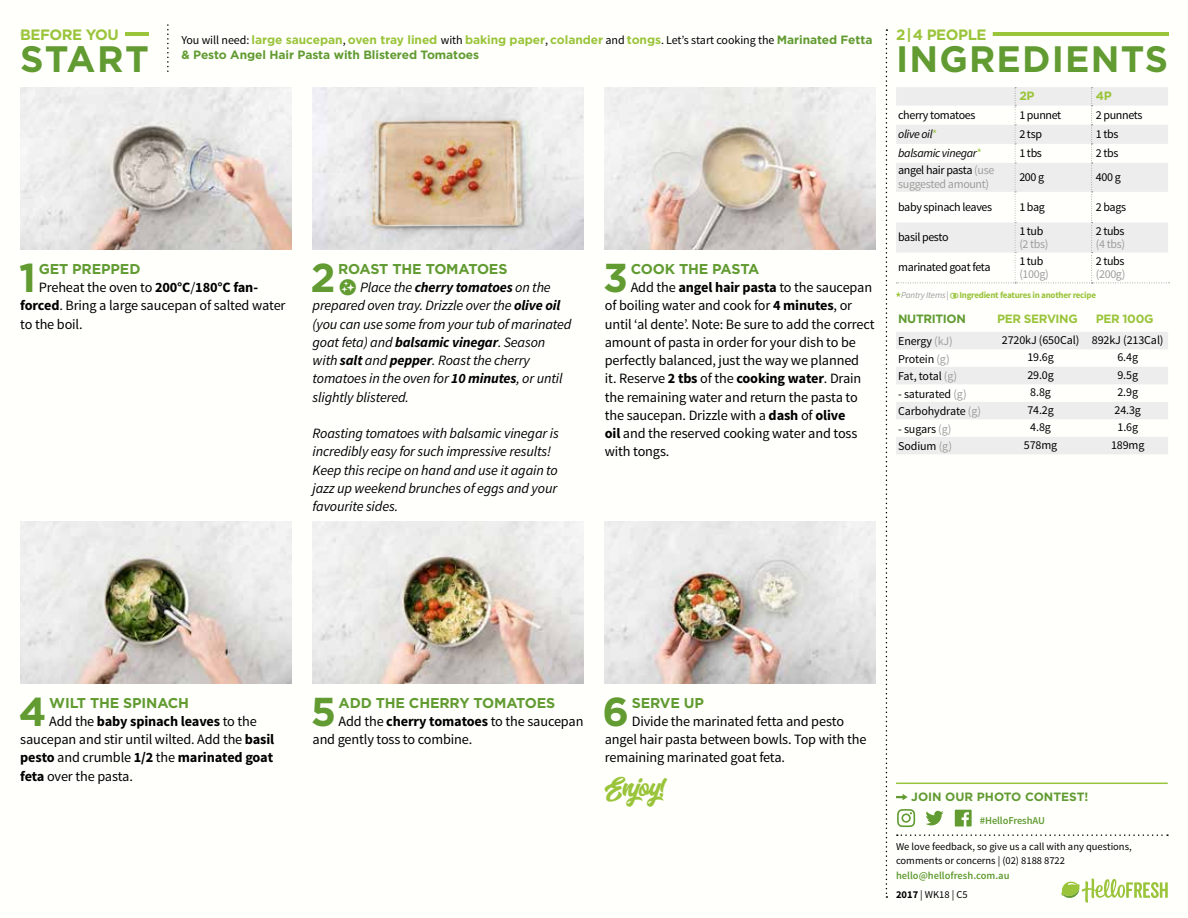
<style>
.page{position:relative;width:1188px;height:918px;background:#fff}
.page>*{position:absolute;margin:0;border:0;box-sizing:border-box;transform-origin:0 0}
.t1{font:700 40.35px "Gotham";color:#619b31}
.t2{font:700 36.75px "Gotham";letter-spacing:.035em;color:#619b31}
.t3{font:27px "Aerokids";letter-spacing:-.01em;color:#9ac43a}
.t4{font:700 15px "Gotham";letter-spacing:-.03em;color:#9ac43a}
.t5{font:14.25px/18.3px "Source Sans Pro";letter-spacing:-.01em;color:#000}
.t6{font:italic 14.25px/18.3px "Source Sans Pro";letter-spacing:-.01em;color:#000}
.t7{font:700 14.25px "Gotham";letter-spacing:-.01em;color:#619b31}
.t8{font:12px "Source Sans Pro";letter-spacing:-.03em;color:#000}
.t9{font:700 12px/15.6px "Gotham";letter-spacing:-.005em;color:#619b31}
.t10{font:12px "Source Sans Pro";letter-spacing:-.01em;color:#000}
.t11{font:12px/13.5px "Source Sans Pro";letter-spacing:-.03em;color:#9d9d9c}
.t12{font:italic 12px "Source Sans Pro";letter-spacing:-.03em;color:#000}
.t13{font:700 12px "Gotham";letter-spacing:-.03em;color:#9ac43a}
.t14{font:700 12px "Gotham";letter-spacing:-.03em;color:#619b31}
.t15{font:10.5px/14.5px "Source Sans Pro";color:#000}
.t16{font:600 10.5px/19px "Source Sans Pro";letter-spacing:-.005em;color:#619b31}
.t17{font:700 9px "Source Sans Pro";letter-spacing:-.03em;color:#9ac43a}
.s1{color:#fff}
.s2{font-family:"Source Sans Pro";font-weight:400;color:#000}
.s3{color:#9ac43a}
.s4{font-weight:700}
.s5{font-style:normal;color:#9ac43a}
.s6{color:#000}
.s7{font-weight:400;font-style:italic;color:#9d9d9c}
.s8{font-weight:400;color:#9d9d9c}
.s9{color:#9d9d9c}
.s10{font-weight:700;color:#000}
.s11{font-weight:400;color:#000}
</style>
<div class="page">
<hr style="left:896px;top:783px;width:272px;height:1px;background:#9ac43a">
<svg style="left:897px;top:834px;width:271px;height:2px"></svg>
<svg style="left:896px;top:794px;width:12px;height:6px"></svg>
<svg style="left:897px;top:809px;width:18px;height:18px"></svg>
<svg style="left:925px;top:811px;width:19px;height:14px"></svg>
<svg style="left:955px;top:810px;width:17px;height:16px"></svg>
<svg style="left:1061px;top:879px;width:107px;height:24px"></svg>
<svg style="left:896px;top:87px;width:274px;height:197px"></svg>
<hr style="left:896px;top:32px;width:272px;height:4px;background:#9ac43a">
<div style="left:896px;top:29px;width:97px;height:11px;background:#fffffc"></div>
<svg style="left:896px;top:292px;width:5px;height:5px"></svg>
<svg style="left:896px;top:332px;width:272px;height:122px"></svg>
<img style="left:20px;top:88px;width:272px;height:162px">
<img style="left:312px;top:88px;width:272px;height:162px">
<img style="left:604px;top:88px;width:272px;height:162px">
<img style="left:20px;top:521px;width:272px;height:162px">
<img style="left:312px;top:521px;width:272px;height:162px">
<img style="left:604px;top:521px;width:272px;height:162px">
<svg style="left:886px;top:29px;width:1px;height:869px"></svg>
<hr style="left:20px;top:32px;width:129px;height:3px;background:#9ac43a">
<div style="left:20px;top:29px;width:105px;height:11px;background:#fffffc"></div>
<p class="t4" style="left:20px;top:25px;width:106px">BEFORE YOU<span class="s1">-</span></p>
<h2 class="t2" style="left:20px;top:35px;width:130px">START</h2>
<p class="t9" style="left:181px;top:31px;width:693px"><span class="s2">You will need:</span> <span class="s3">large saucepan</span><span class="s2">,</span> <span class="s3">oven tray lined</span> <span class="s2">with</span> <span class="s3">baking paper</span><span class="s2">,</span> <span class="s3">colander</span> <span class="s2">and</span> <span class="s3">tongs</span><span class="s2">. Let’s start cooking the</span> Marinated Fetta &amp; Pesto Angel Hair Pasta with Blistered Tomatoes</p>
<h1 class="t1" style="left:19px;top:251px;width:19px">1</h1>
<p class="t7" style="left:39px;top:259px;width:103px">GET PREPPED</p>
<p class="t5" style="left:20px;top:279px;width:267px;text-indent:18px">Preheat the oven to <span class="s4">200°C</span>/<span class="s4">180°C fan&shy;forced</span>. Bring a large saucepan of salted water to the boil.</p>
<h1 class="t1" style="left:311px;top:251px;width:27px">2</h1>
<p class="t7" style="left:338px;top:259px;width:171px">ROAST THE TOMATOES</p>
<p class="t6" style="left:313px;top:278px;width:261px;text-indent:48px">Place the <span class="s4">cherry tomatoes</span> on the prepared oven tray. Drizzle over the <span class="s4">olive oil </span>(you can use some from your tub of marinated goat feta) and <span class="s4">balsamic vinegar</span>. Season with <span class="s4">salt</span> and <span class="s4">pepper</span>. Roast the cherry tomatoes in the oven for <span class="s4">10 minutes</span>, or until slightly blistered.</p>
<p class="t6" style="left:313px;top:424px;width:248px">Roasting tomatoes with balsamic vinegar is incredibly easy for such impressive results!<br>Keep this recipe on hand and use it again to jazz up weekend brunches of eggs and your favourite sides.</p>
<h1 class="t1" style="left:603px;top:251px;width:27px">3</h1>
<p class="t7" style="left:631px;top:259px;width:130px">COOK THE PASTA</p>
<p class="t5" style="left:605px;top:279px;width:271px;text-indent:26px">Add the <span class="s4">angel hair pasta</span> to the saucepan of boiling water and cook for <span class="s4">4 minutes</span>, or until ‘al dente’. Note: Be sure to add the correct amount of pasta in order for your dish to be perfectly balanced, just the way we planned<br>it. Reserve <span class="s4">2 tbs</span> of the <span class="s4">cooking water</span>. Drain the remaining water and return the pasta to the saucepan. Drizzle with a <span class="s4">dash</span> of <span class="s4">olive<br>oil</span> and the reserved cooking water and toss with tongs.</p>
<p class="t4" style="left:896px;top:25px;width:98px">2 | 4 PEOPLE<span class="s1">-</span></p>
<h2 class="t2" style="left:896px;top:35px;width:274px">INGREDIENTS</h2>
<p class="t13" style="left:1019px;top:88px;width:17px">2P</p>
<p class="t13" style="left:1096px;top:88px;width:17px">4P</p>
<p class="t8" style="left:898px;top:107px;width:79px">cherry tomatoes</p>
<p class="t8" style="left:1019px;top:108px;width:43px">1 punnet</p>
<p class="t8" style="left:1096px;top:108px;width:48px">2 punnets</p>
<p class="t12" style="left:898px;top:126px;width:41px">olive oil<span class="s5">*</span></p>
<p class="t8" style="left:1019px;top:127px;width:24px">2 tsp</p>
<p class="t8" style="left:1096px;top:127px;width:24px">1 tbs</p>
<p class="t12" style="left:898px;top:145px;width:85px">balsamic vinegar<span class="s5">*</span></p>
<p class="t8" style="left:1019px;top:146px;width:24px">1 tbs</p>
<p class="t8" style="left:1096px;top:146px;width:24px">2 tbs</p>
<p class="t11" style="left:898px;top:164px;width:98px"><span class="s6">angel hair pasta</span> (use suggested amount)</p>
<p class="t8" style="left:1019px;top:170px;width:26px">200 g</p>
<p class="t8" style="left:1096px;top:170px;width:26px">400 g</p>
<p class="t8" style="left:898px;top:199px;width:95px">baby spinach leaves</p>
<p class="t8" style="left:1019px;top:200px;width:27px">1 bag</p>
<p class="t8" style="left:1096px;top:200px;width:32px">2 bags</p>
<p class="t8" style="left:898px;top:230px;width:52px">basil pesto</p>
<p class="t8" style="left:1019px;top:223px;width:26px">1 tub</p>
<p class="t11" style="left:1019px;top:238px;width:31px">(2 tbs)</p>
<p class="t8" style="left:1096px;top:223px;width:30px">2 tubs</p>
<p class="t11" style="left:1096px;top:238px;width:31px">(4 tbs)</p>
<p class="t8" style="left:898px;top:260px;width:94px">marinated goat feta</p>
<p class="t8" style="left:1019px;top:253px;width:26px">1 tub</p>
<p class="t11" style="left:1019px;top:268px;width:31px">(100g)</p>
<p class="t8" style="left:1096px;top:253px;width:30px">2 tubs</p>
<p class="t11" style="left:1096px;top:268px;width:31px">(200g)</p>
<p class="t17" style="left:901px;top:290px;width:196px"><span class="s7">Pantry Items</span> <span class="s8">|</span> Ingredient features in another recipe</p>
<p class="t14" style="left:898px;top:311px;width:69px">NUTRITION</p>
<p class="t13" style="left:997px;top:311px;width:82px">PER SERVING</p>
<p class="t13" style="left:1096px;top:311px;width:59px">PER 100G</p>
<p class="t10" style="left:898px;top:334px;width:56px">Energy <span class="s9">(kJ)</span></p>
<p class="t10" style="left:1002px;top:332px;width:163px">2720kJ (650Cal) 892kJ (213Cal)</p>
<p class="t10" style="left:898px;top:351px;width:53px">Protein <span class="s9">(g)</span></p>
<p class="t8" style="left:1027px;top:350px;width:28px">19.6g</p>
<p class="t8" style="left:1117px;top:350px;width:22px">6.4g</p>
<p class="t8" style="left:898px;top:369px;width:61px">Fat, total <span class="s9">(g)</span></p>
<p class="t8" style="left:1027px;top:367px;width:28px">29.0g</p>
<p class="t8" style="left:1117px;top:367px;width:22px">9.5g</p>
<p class="t10" style="left:898px;top:386px;width:70px">- saturated <span class="s9">(g)</span></p>
<p class="t8" style="left:1030px;top:385px;width:22px">8.8g</p>
<p class="t8" style="left:1117px;top:385px;width:22px">2.9g</p>
<p class="t10" style="left:898px;top:404px;width:85px">Carbohydrate <span class="s9">(g)</span></p>
<p class="t8" style="left:1027px;top:402px;width:28px">74.2g</p>
<p class="t8" style="left:1115px;top:402px;width:28px">24.3g</p>
<p class="t8" style="left:898px;top:421px;width:55px">- sugars <span class="s9">(g)</span></p>
<p class="t8" style="left:1030px;top:420px;width:22px">4.8g</p>
<p class="t8" style="left:1118px;top:420px;width:22px">1.6g</p>
<p class="t8" style="left:898px;top:439px;width:55px">Sodium <span class="s9">(g)</span></p>
<p class="t8" style="left:1024px;top:437px;width:35px">578mg</p>
<p class="t8" style="left:1111px;top:437px;width:35px">189mg</p>
<h1 class="t1" style="left:19px;top:685px;width:29px">4</h1>
<p class="t7" style="left:49px;top:693px;width:141px">WILT THE SPINACH</p>
<p class="t5" style="left:20px;top:712px;width:256px;text-indent:29px">Add the <span class="s4">baby spinach leaves</span> to the saucepan and stir until wilted. Add the <span class="s4">basil pesto</span> and crumble <span class="s4">1/2</span> the <span class="s4">marinated goat feta</span> over the pasta.</p>
<h1 class="t1" style="left:311px;top:685px;width:27px">5</h1>
<p class="t7" style="left:339px;top:693px;width:218px">ADD THE CHERRY TOMATOES</p>
<p class="t5" style="left:313px;top:712px;width:272px;text-indent:26px">Add the <span class="s4">cherry tomatoes</span> to the saucepan and gently toss to combine.</p>
<h1 class="t1" style="left:603px;top:685px;width:28px">6</h1>
<p class="t7" style="left:632px;top:693px;width:74px">SERVE UP</p>
<p class="t5" style="left:605px;top:712px;width:263px;text-indent:27px">Divide the marinated fetta and pesto angel hair pasta between bowls. Top with the remaining marinated goat feta.</p>
<h3 class="t3" style="left:605px;top:771px;width:62px">Enjoy!</h3>
<p class="t9" style="left:911px;top:789px;width:179px">JOIN OUR PHOTO CONTEST!</p>
<p class="t16" style="left:980px;top:812px;width:67px">#HelloFreshAU</p>
<p class="t15" style="left:896px;top:839px;width:237px">We love feedback, so give us a call with any questions, comments or concerns | (02) 8188 8722</p>
<p class="t16" style="left:896px;top:866px;width:115px">hello@hellofresh.com.au<br><span class="s10">2017</span> <span class="s11">| WK18 | C5</span></p>
</div>
